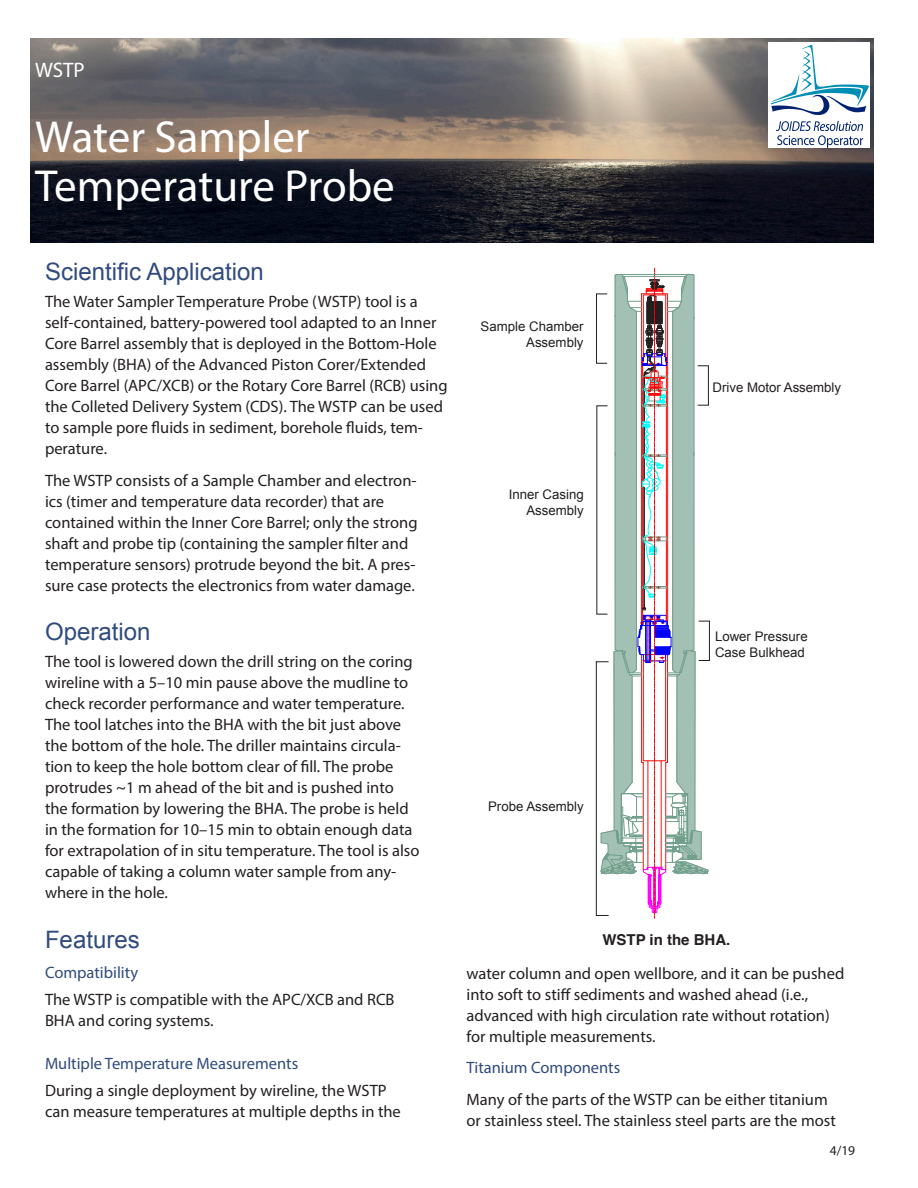
<style>
.page{position:relative;width:918px;height:1188px;background:#fff}
.page>*{position:absolute;margin:0;border:0;box-sizing:border-box;transform-origin:0 0}
.Body_Indent{font:45px "Myriad Pro";color:#fff}
.Subhead{font:24px "Arial";color:#304b7c}
.Body_Text{font:24px "Arial";color:#304b7c}
.Body_Indent-2{font:21px "Myriad Pro";color:#fff}
.Body_Text-2{font:16.5px/21px "Myriad Pro";color:#231f20}
.Body_Text-3{font:16.5px "Myriad Pro";color:#304b7c}
.t1{font:700 15px "Helvetica";color:#231f20}
.t2{font:13.5px "Myriad Pro";color:#231f20}
.t3{font:13.2px/15.9px "Arial";color:#231f20;text-align:right}
</style>
<div class="page">
<svg style="left:600px;top:268px;width:109px;height:650px"></svg>
<div style="left:596px;top:293px;width:12px;height:71px;border:1px solid #231f20"></div>
<div style="left:697px;top:365px;width:12px;height:41px;border:1px solid #231f20"></div>
<div style="left:698px;top:621px;width:12px;height:40px;border:1px solid #231f20"></div>
<div style="left:596px;top:661px;width:13px;height:255px;border:1px solid #231f20"></div>
<img style="left:30px;top:38px;width:844px;height:205px">
<div style="left:768px;top:42px;width:102px;height:106px;background:#fff"></div>
<svg style="left:776px;top:121px;width:87px;height:27px"></svg>
<svg style="left:771px;top:45px;width:98px;height:70px"></svg>
<p class="Body_Indent-2" style="left:35px;top:57px;width:51px">WSTP</p>
<p class="Body_Indent" style="left:35px;top:109px;width:276px">Water Sampler</p>
<p class="Body_Indent" style="left:35px;top:158px;width:361px">Temperature Probe</p>
<p class="Subhead" style="left:45px;top:256px;width:220px">Scientific Application</p>
<p class="Body_Text-2" style="left:45px;top:291px;width:404px">The Water Sampler Temperature Probe (WSTP) tool is a self-contained, battery-powered tool adapted to an Inner Core Barrel assembly that is deployed in the Bottom-Hole assembly (BHA) of the Advanced Piston Corer/Extended Core Barrel (APC/XCB) or the Rotary Core Barrel (RCB) using the Colleted Delivery System (CDS). The WSTP can be used to sample pore fluids in sediment, borehole fluids, tem&shy;perature.</p>
<p class="Body_Text-2" style="left:45px;top:470px;width:374px">The WSTP consists of a Sample Chamber and electron&shy;ics (timer and temperature data recorder) that are contained within the Inner Core Barrel; only the strong shaft and probe tip (containing the sampler filter and temperature sensors) protrude beyond the bit. A pres&shy;sure case protects the electronics from water damage.</p>
<p class="Body_Text" style="left:45px;top:616px;width:107px">Operation</p>
<p class="Body_Text-2" style="left:45px;top:651px;width:376px">The tool is lowered down the drill string on the coring wireline with a 5–10 min pause above the mudline to check recorder performance and water temperature.<br>The tool latches into the BHA with the bit just above the bottom of the hole. The driller maintains circula&shy;tion to keep the hole bottom clear of fill. The probe protrudes ~1 m ahead of the bit and is pushed into the formation by lowering the BHA. The probe is held in the formation for 10–15 min to obtain enough data for extrapolation of in situ temperature. The tool is also capable of taking a column water sample from any&shy;where in the hole.</p>
<p class="Body_Text" style="left:45px;top:924px;width:96px">Features</p>
<p class="Body_Text-3" style="left:45px;top:962px;width:95px">Compatibility</p>
<p class="Body_Text-2" style="left:45px;top:988px;width:351px">The WSTP is compatible with the APC/XCB and RCB<br>BHA and coring systems.</p>
<p class="Body_Text-3" style="left:45px;top:1054px;width:255px">Multiple Temperature Measurements</p>
<p class="Body_Text-2" style="left:45px;top:1080px;width:357px">During a single deployment by wireline, the WSTP can measure temperatures at multiple depths in the</p>
<p class="t3" style="left:481px;top:318px;width:104px">Sample Chamber<br>Assembly</p>
<p class="t3" style="left:509px;top:487px;width:77px">Inner Casing<br>Assembly</p>
<p class="t3" style="left:712px;top:379px;width:130px">Drive Motor Assembly</p>
<p class="t3" style="left:715px;top:628px;width:94px;text-align:left">Lower Pressure<br>Case Bulkhead</p>
<p class="t3" style="left:488px;top:798px;width:97px">Probe Assembly</p>
<p class="t1" style="left:602px;top:928px;width:130px">WSTP in the BHA.</p>
<p class="Body_Text-2" style="left:466px;top:962px;width:379px">water column and open wellbore, and it can be pushed into soft to stiff sediments and washed ahead (i.e., advanced with high circulation rate without rotation) for multiple measurements.</p>
<p class="Body_Text-3" style="left:466px;top:1057px;width:155px">Titanium Components</p>
<p class="Body_Text-2" style="left:466px;top:1088px;width:371px">Many of the parts of the WSTP can be either titanium or stainless steel. The stainless steel parts are the most</p>
<p class="t2" style="left:830px;top:1142px;width:27px">4/19</p>
</div>
